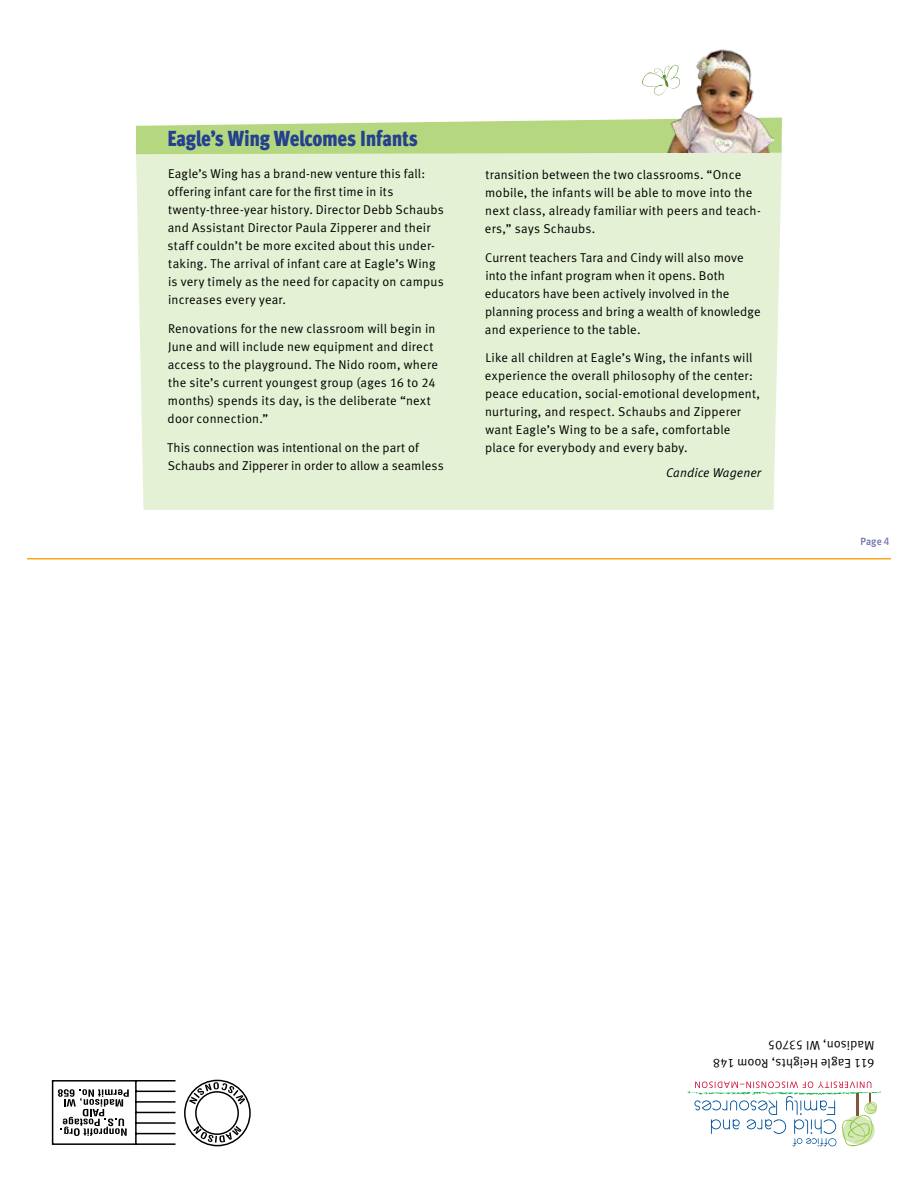
<style>
.page{position:relative;width:918px;height:1188px;background:#fff}
.page>*{position:absolute;margin:0;border:0;box-sizing:border-box;transform-origin:0 0}
.H3_Inside_Head{font:21.75px "Meta Cond Black LF";letter-spacing:-.02em;color:#25408f}
.T1_Drop{font:12.75px/18px "Meta Normal LF";letter-spacing:.015em;color:#000}
.T1_no_drop{font:12.75px/18px "Meta Normal LF";letter-spacing:.01em;color:#000}
.by_line{font:italic 12.75px "Meta Normal LF";letter-spacing:.01em;color:#000}
.S1{font:10.5px "Meta Medium LF";color:#6c70ab;scale:.95 1}
.s1{font-family:"Frutiger LT Std"}
</style>
<div class="page">
<div style="left:136px;top:154px;width:646px;height:356px;background:#e5f1d4"></div>
<svg style="left:136px;top:118px;width:646px;height:36px;background:#bddc90"></svg>
<hr style="left:27px;top:558px;width:864px;height:2px;background:#faa61a">
<svg style="left:687px;top:1082px;width:194px;height:64px"></svg>
<div style="left:184px;top:1080px;width:67px;height:66px;border:2px solid #000;border-radius:50%"></div>
<svg style="left:193px;top:1126px;width:49px;height:17px"></svg>
<svg style="left:189px;top:1082px;width:56px;height:22px"></svg>
<svg style="left:52px;top:1080px;width:124px;height:65px"></svg>
<div style="left:195px;top:1091px;width:44px;height:44px;border:2px solid #000;border-radius:50%"></div>
<svg style="left:642px;top:68px;width:22px;height:27px"></svg>
<img style="left:664px;top:49px;width:109px;height:104px">
<p class="H3_Inside_Head" style="left:167px;top:126px;width:252px">Eagle’s Wing Welcomes Infants</p>
<p class="T1_Drop" style="left:168px;top:165px;width:278px">Eagle’s Wing has a brand-new venture this fall: offering infant care for the first time in its twenty-three-year history. Director Debb Schaubs and Assistant Director Paula Zipperer and their staff couldn’t be more excited about this under&shy;taking. The arrival of infant care at Eagle’s Wing is very timely as the need for capacity on campus increases every year.</p>
<p class="T1_Drop" style="left:168px;top:319px;width:272px">Renovations for the new classroom will begin in June and will include new equipment and direct access to the playground. The Nido room, where the site’s current youngest group (ages 16 to 24 months) spends its day, is the deliberate “next door connection.”</p>
<p class="T1_Drop" style="left:167px;top:438px;width:278px">This connection was intentional on the part of<br>Schaubs and Zipperer in order to allow a seamless</p>
<p class="T1_Drop" style="left:485px;top:165px;width:277px">transition between the two classrooms. “Once mobile, the infants will be able to move into the next class, already familiar with peers and teach&shy;ers,” says Schaubs.</p>
<p class="T1_Drop" style="left:485px;top:248px;width:277px">Current teachers Tara and Cindy will also move into the infant program when it opens. Both educators have been actively involved in the planning process and bring a wealth of knowledge and experience to the table.</p>
<p class="T1_Drop" style="left:485px;top:349px;width:277px">Like all children at Eagle’s Wing, the infants will experience the overall philosophy of the center: peace education, social-emotional development, nurturing, and respect. Schaubs and Zipperer want Eagle’s Wing to be a safe, comfortable place for everybody and every baby.</p>
<p class="by_line" style="left:666px;top:465px;width:97px">Candice Wagener</p>
<p class="S1" style="left:860px;top:535px;width:32px">Page <span class="s1">4</span></p>
<p class="T1_no_drop" style="left:874px;top:1072px;width:163px;rotate:-180deg">611 Eagle Heights, Room 148<br>Madison, WI 53705</p>
</div>
